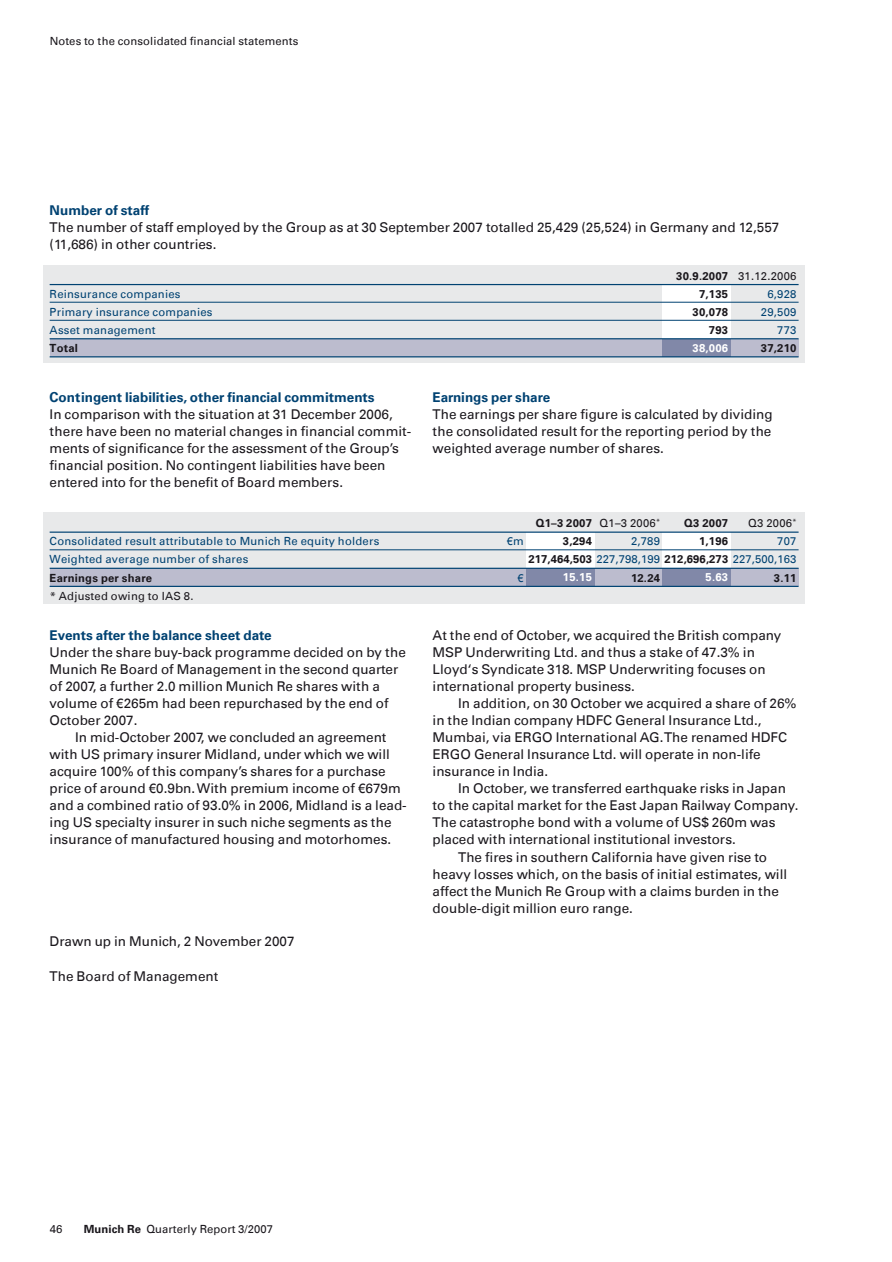
<style>
.page{position:relative;width:892px;height:1262px;background:#fff}
.page>*{position:absolute;margin:0;border:0;box-sizing:border-box;transform-origin:0 0}
.t1{font:13.5px/17px "Univers Com 55 Roman";color:#1a171c}
.t2{font:700 13.5px "Univers Com 65";color:#004272}
.t3{font:11.25px "Univers Com 55 Roman";letter-spacing:.02em;color:#004272}
.t4{font:700 11.25px "Univers Com 65";letter-spacing:.02em;color:#1a171c}
.t5{font:11.25px "Univers Com 55 Roman";letter-spacing:.01em;color:#1a171c}
.t6{font:700 11.25px "Univers Com 65";letter-spacing:.02em;color:#fff}
.s1{font-family:"Univers Com 65";font-weight:700}
.s2{font-family:"Univers Com 55 Roman";font-weight:400}
.s3{font-family:"Univers Com 55 Roman";font-weight:400;color:#004272}
</style>
<div class="page">
<div style="left:43px;top:512px;width:761px;height:92px;background:#e8e9ea"></div>
<div style="left:662px;top:532px;width:68px;height:46px;background:#fff"></div>
<div style="left:526px;top:532px;width:68px;height:46px;background:#fff"></div>
<div style="left:50px;top:568px;width:748px;height:18px;background:#bcbcce"></div>
<div style="left:662px;top:568px;width:68px;height:18px;background:#8188a8"></div>
<div style="left:526px;top:568px;width:68px;height:18px;background:#8188a8"></div>
<div style="left:43px;top:265px;width:761px;height:98px;background:#e8e9ea"></div>
<div style="left:662px;top:285px;width:68px;height:60px;background:#fff"></div>
<div style="left:50px;top:339px;width:748px;height:18px;background:#bcbcce"></div>
<div style="left:662px;top:339px;width:68px;height:18px;background:#8188a8"></div>
<hr style="left:50px;top:284px;width:748px;height:1px;background:#004272">
<hr style="left:50px;top:302px;width:748px;height:1px;background:#004272">
<hr style="left:50px;top:320px;width:748px;height:1px;background:#004272">
<hr style="left:50px;top:338px;width:748px;height:1px;background:#004272">
<hr style="left:50px;top:356px;width:748px;height:1px;background:#004272">
<hr style="left:50px;top:531px;width:748px;height:2px;background:#004272">
<hr style="left:50px;top:549px;width:748px;height:1px;background:#004272">
<hr style="left:50px;top:568px;width:748px;height:1px;background:#004272">
<hr style="left:50px;top:586px;width:748px;height:1px;background:#004272">
<p class="t5" style="left:50px;top:37px;width:250px">Notes to the consolidated financial statements</p>
<p class="t2" style="left:50px;top:205px;width:101px">Number of staff</p>
<p class="t1" style="left:50px;top:221px;width:731px">The number of staff employed by the Group as at 30 September 2007 totalled 25,429 (25,524) in Germany and 12,557 (11,686) in other countries.</p>
<p class="t5" style="left:676px;top:272px;width:122px"><span class="s1">30.9.2007</span> 31.12.2006</p>
<p class="t3" style="left:50px;top:290px;width:132px">Reinsurance companies</p>
<p class="t4" style="left:699px;top:290px;width:31px">7,135</p>
<p class="t3" style="left:767px;top:290px;width:31px">6,928</p>
<p class="t3" style="left:50px;top:308px;width:164px">Primary insurance companies</p>
<p class="t4" style="left:692px;top:308px;width:37px">30,078</p>
<p class="t3" style="left:760px;top:308px;width:37px">29,509</p>
<p class="t3" style="left:50px;top:326px;width:107px">Asset management</p>
<p class="t4" style="left:708px;top:326px;width:21px">793</p>
<p class="t3" style="left:777px;top:326px;width:21px">773</p>
<p class="t4" style="left:50px;top:344px;width:30px">Total</p>
<p class="t6" style="left:692px;top:344px;width:37px">38,006</p>
<p class="t4" style="left:760px;top:344px;width:37px">37,210</p>
<p class="t2" style="left:50px;top:392px;width:326px">Contingent liabilities, other financial commitments</p>
<p class="t1" style="left:50px;top:408px;width:363px">In comparison with the situation at 31 December 2006, there have been no material changes in financial commit&shy;ments of significance for the assessment of the Group’s financial position. No contingent liabilities have been entered into for the benefit of Board members.</p>
<p class="t2" style="left:432px;top:392px;width:119px">Earnings per share</p>
<p class="t1" style="left:432px;top:408px;width:341px;text-align:justify">The earnings per share figure is calculated by dividing the consolidated result for the reporting period by the weighted average number of shares.</p>
<p class="t4" style="left:535px;top:519px;width:126px">Q1–3 2007 <span class="s2">Q1–3 2006</span><sup>*</sup></p>
<p class="t4" style="left:684px;top:519px;width:45px">Q3 2007</p>
<p class="t5" style="left:748px;top:519px;width:50px">Q3 2006<sup>*</sup></p>
<p class="t3" style="left:50px;top:537px;width:331px">Consolidated result attributable to Munich Re equity holders</p>
<p class="t3" style="left:506px;top:537px;width:19px">€m</p>
<p class="t4" style="left:562px;top:537px;width:31px">3,294</p>
<p class="t3" style="left:630px;top:537px;width:31px">2,789</p>
<p class="t4" style="left:699px;top:537px;width:31px">1,196</p>
<p class="t3" style="left:777px;top:537px;width:21px">707</p>
<p class="t3" style="left:50px;top:555px;width:200px">Weighted average number of shares</p>
<p class="t4" style="left:528px;top:555px;width:269px">217,464,503 <span class="s3">227,798,199</span> 212,696,273 <span class="s3">227,500,163</span></p>
<p class="t4" style="left:50px;top:573px;width:104px">Earnings per share</p>
<p class="t3" style="left:517px;top:573px;width:8px">€</p>
<p class="t6" style="left:562px;top:573px;width:31px">15.15</p>
<p class="t4" style="left:631px;top:573px;width:31px">12.24</p>
<p class="t6" style="left:705px;top:573px;width:24px">5.63</p>
<p class="t4" style="left:773px;top:573px;width:24px">3.11</p>
<p class="t5" style="left:50px;top:591px;width:145px">* Adjusted owing to IAS 8.</p>
<p class="t2" style="left:50px;top:630px;width:223px">Events after the balance sheet date</p>
<p class="t1" style="left:50px;top:646px;width:357px">Under the share buy-back programme decided on by the Munich Re Board of Management in the second quarter of 2007, a further 2.0 million Munich Re shares with a volume of €265m had been repurchased by the end of October 2007.</p>
<p class="t1" style="left:50px;top:731px;width:358px;text-indent:26px">In mid-October 2007, we concluded an agreement with US primary insurer Midland, under which we will acquire 100% of this company’s shares for a purchase price of around €0.9bn. With premium income of €679m and a combined ratio of 93.0% in 2006, Midland is a lead&shy;ing US specialty insurer in such niche segments as the insurance of manufactured housing and motorhomes.</p>
<p class="t1" style="left:50px;top:935px;width:246px">Drawn up in Munich, 2 November 2007</p>
<p class="t1" style="left:50px;top:969px;width:170px">The Board of Management</p>
<p class="t1" style="left:432px;top:629px;width:350px">At the end of October, we acquired the British company MSP Underwriting Ltd. and thus a stake of 47.3% in Lloyd‘s Syndicate 318. MSP Underwriting focuses on international property business.</p>
<p class="t1" style="left:432px;top:697px;width:365px;text-indent:26px">In addition, on 30 October we acquired a share of 26% in the Indian company HDFC General Insurance Ltd., Mumbai, via ERGO International AG. The renamed HDFC ERGO General Insurance Ltd. will operate in non-life insurance in India.</p>
<p class="t1" style="left:458px;top:782px;width:329px">In October, we transferred earthquake risks in Japan</p>
<p class="t1" style="left:432px;top:799px;width:367px">to the capital market for the East Japan Railway Company.</p>
<p class="t1" style="left:432px;top:816px;width:344px">The catastrophe bond with a volume of US$ 260m was</p>
<p class="t1" style="left:432px;top:833px;width:305px">placed with international institutional investors.</p>
<p class="t1" style="left:458px;top:850px;width:310px">The fires in southern California have given rise to</p>
<p class="t1" style="left:432px;top:867px;width:356px">heavy losses which, on the basis of initial estimates, will</p>
<p class="t1" style="left:432px;top:884px;width:348px">affect the Munich Re Group with a claims burden in the</p>
<p class="t1" style="left:432px;top:901px;width:202px">double-digit million euro range.</p>
<p class="t5" style="left:50px;top:1225px;width:14px">46</p>
<p class="t5" style="left:84px;top:1225px;width:191px"><span class="s1">Munich Re</span> Quarterly Report 3/2007</p>
</div>
